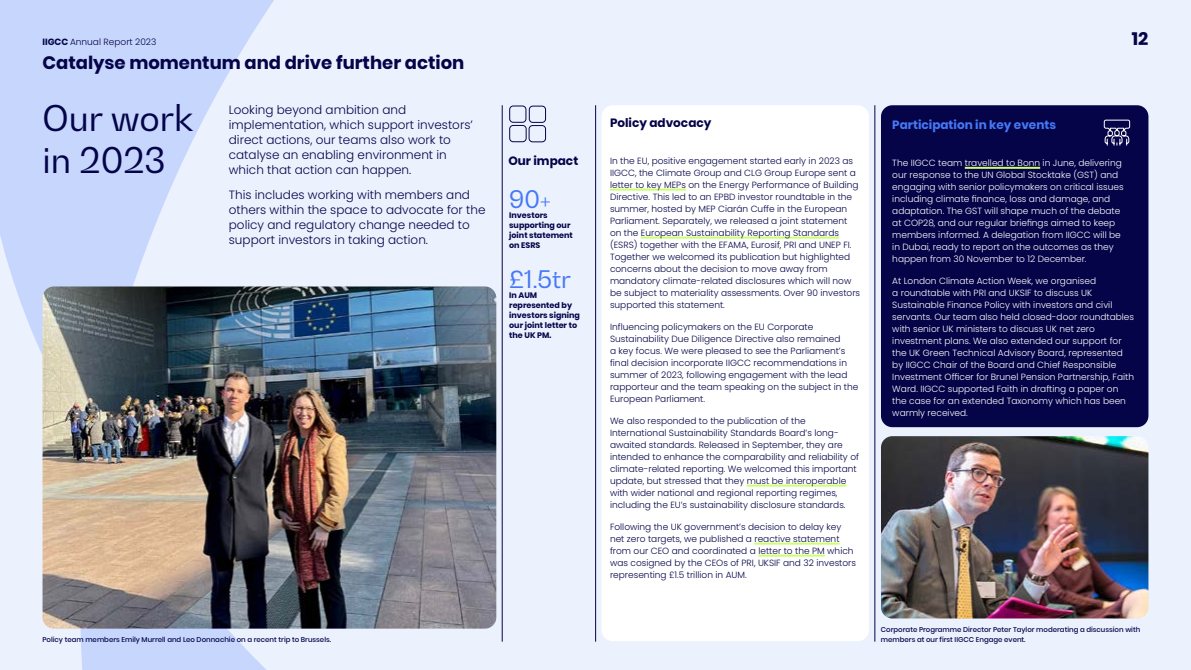
<style>
.page{position:relative;width:1191px;height:670px;background:#ecf1fe}
.page>*{position:absolute;margin:0;border:0;box-sizing:border-box;transform-origin:0 0}
.t1{font:35.1px/42.1px "Bw Gradual";color:#050449}
.t2{font:24px "Bw Gradual";color:#4578f5}
.t3{font:700 18px "Poppins";color:#050449}
.t4{font:300 12px/15px "Poppins";color:#050449}
.t5{font:700 12px "Poppins";color:#4578f5}
.t6{font:700 12px "Poppins";color:#050449}
.t7{font:300 9px/12px "Poppins";color:#050449}
.t8{font:300 9px/12px "Poppins";color:#fff}
.t9{font:700 8px/10px "Poppins";color:#050449}
.t10{font:500 7px/10px "Poppins";color:#050449}
.s1{font-weight:700}
</style>
<div class="page">
<svg style="left:80px;top:629px;width:186px;height:41px;background:#cbd8fc"></svg>
<svg style="left:0;top:0;width:274px;height:445px;fill:#c7d6fc"></svg>
<div style="left:509px;top:106px;width:17px;height:17px;border:1px solid #050449;border-radius:4px"></div>
<div style="left:529px;top:106px;width:17px;height:17px;border:1px solid #050449;border-radius:4px"></div>
<svg style="left:509px;top:124px;width:37px;height:19px"></svg>
<div style="left:881px;top:105px;width:267px;height:322px;background:#050449;border-radius:11px"></div>
<svg style="left:1103px;top:120px;width:27px;height:26px"></svg>
<hr style="left:502px;top:105px;width:1px;height:537px;background:#050449">
<hr style="left:595px;top:105px;width:1px;height:537px;background:#050449">
<hr style="left:874px;top:105px;width:1px;height:537px;background:#050449">
<div style="left:601px;top:105px;width:268px;height:536px;background:#fff;border-radius:11px"></div>
<hr style="left:610px;top:189px;width:76px;height:2px;background:#ccff6c">
<hr style="left:641px;top:237px;width:198px;height:2px;background:#ccff6c">
<hr style="left:746px;top:485px;width:100px;height:2px;background:#ccff6c">
<hr style="left:754px;top:543px;width:85px;height:2px;background:#ccff6c">
<hr style="left:758px;top:555px;width:67px;height:2px;background:#ccff6c">
<hr style="left:964px;top:167px;width:76px;height:2px;background:#ccff6c">
<img style="left:881px;top:436px;width:267px;height:182px">
<img style="left:43px;top:286px;width:453px;height:343px">
<p class="t7" style="left:43px;top:36px;width:115px"><span class="s1">IIGCC</span> Annual Report 2023</p>
<h3 class="t3" style="left:1131px;top:29px;width:18px">12</h3>
<h3 class="t3" style="left:43px;top:53px;width:423px">Catalyse momentum and drive further action</h3>
<h1 class="t1" style="left:43px;top:97px;width:152px">Our work in 2023</h1>
<h3 class="t4" style="left:229px;top:102px;width:245px">Looking beyond ambition and implementation, which support investors’ direct actions, our teams also work to catalyse an enabling environment in which that action can happen.</h3>
<h3 class="t4" style="left:229px;top:187px;width:258px">This includes working with members and others within the space to advocate for the policy and regulatory change needed to support investors in taking action.</h3>
<h3 class="t6" style="left:508px;top:154px;width:71px">Our impact</h3>
<h2 class="t2" style="left:509px;top:184px;width:43px">90+</h2>
<p class="t9" style="left:509px;top:210px;width:65px">Investors supporting our joint statement on ESRS</p>
<h2 class="t2" style="left:509px;top:264px;width:63px">£1.5tr</h2>
<p class="t9" style="left:509px;top:291px;width:72px">In AUM represented by investors signing our joint letter to the UK PM.</p>
<h3 class="t6" style="left:610px;top:115px;width:103px">Policy advocacy</h3>
<p class="t7" style="left:610px;top:155px;width:252px">In the EU, positive engagement started early in 2023 as IIGCC, the Climate Group and CLG Group Europe sent a letter to key MEPs on the Energy Performance of Building Directive. This led to an EPBD investor roundtable in the summer, hosted by MEP Ciarán Cuffe in the European Parliament. Separately, we released a joint statement on the European Sustainability Reporting Standards (ESRS) together with the EFAMA, Eurosif, PRI and UNEP FI.<br>Together we welcomed its publication but highlighted concerns about the decision to move away from mandatory climate-related disclosures which will now be subject to materiality assessments. Over 90 investors supported this statement.</p>
<p class="t7" style="left:610px;top:320px;width:250px">Influencing policymakers on the EU Corporate Sustainability Due Diligence Directive also remained<br>a key focus. We were pleased to see the Parliament’s final decision incorporate IIGCC recommendations in summer of 2023, following engagement with the lead rapporteur and the team speaking on the subject in the European Parliament.</p>
<p class="t7" style="left:610px;top:414px;width:250px">We also responded to the publication of the International Sustainability Standards Board’s long&shy;awaited standards. Released in September, they are intended to enhance the comparability and reliability of climate-related reporting. We welcomed this important update, but stressed that they must be interoperable with wider national and regional reporting regimes, including the EU’s sustainability disclosure standards.</p>
<p class="t7" style="left:610px;top:520px;width:248px">Following the UK government’s decision to delay key net zero targets, we published a reactive statement from our CEO and coordinated a letter to the PM which was cosigned by the CEOs of PRI, UKSIF and 32 investors representing £1.5 trillion in AUM.</p>
<h3 class="t5" style="left:892px;top:118px;width:165px">Participation in key events</h3>
<p class="t8" style="left:892px;top:157px;width:233px">The IIGCC team travelled to Bonn in June, delivering our response to the UN Global Stocktake (GST) and engaging with senior policymakers on critical issues including climate finance, loss and damage, and adaptation. The GST will shape much of the debate at COP28, and our regular briefings aimed to keep members informed. A delegation from IIGCC will be in Dubai, ready to report on the outcomes as they happen from 30 November to 12 December.</p>
<p class="t8" style="left:892px;top:275px;width:243px">At London Climate Action Week, we organised<br>a roundtable with PRI and UKSIF to discuss UK Sustainable Finance Policy with investors and civil servants. Our team also held closed-door roundtables with senior UK ministers to discuss UK net zero investment plans. We also extended our support for the UK Green Technical Advisory Board, represented by IIGCC Chair of the Board and Chief Responsible Investment Officer for Brunel Pension Partnership, Faith Ward. IIGCC supported Faith in drafting a paper on the case for an extended Taxonomy which has been warmly received.</p>
<p class="t10" style="left:43px;top:634px;width:290px">Policy team members Emily Murrell and Leo Donnachie on a recent trip to Brussels.</p>
<p class="t10" style="left:881px;top:624px;width:261px">Corporate Programme Director Peter Taylor moderating a discussion with members at our first IIGCC Engage event.</p>
</div>
